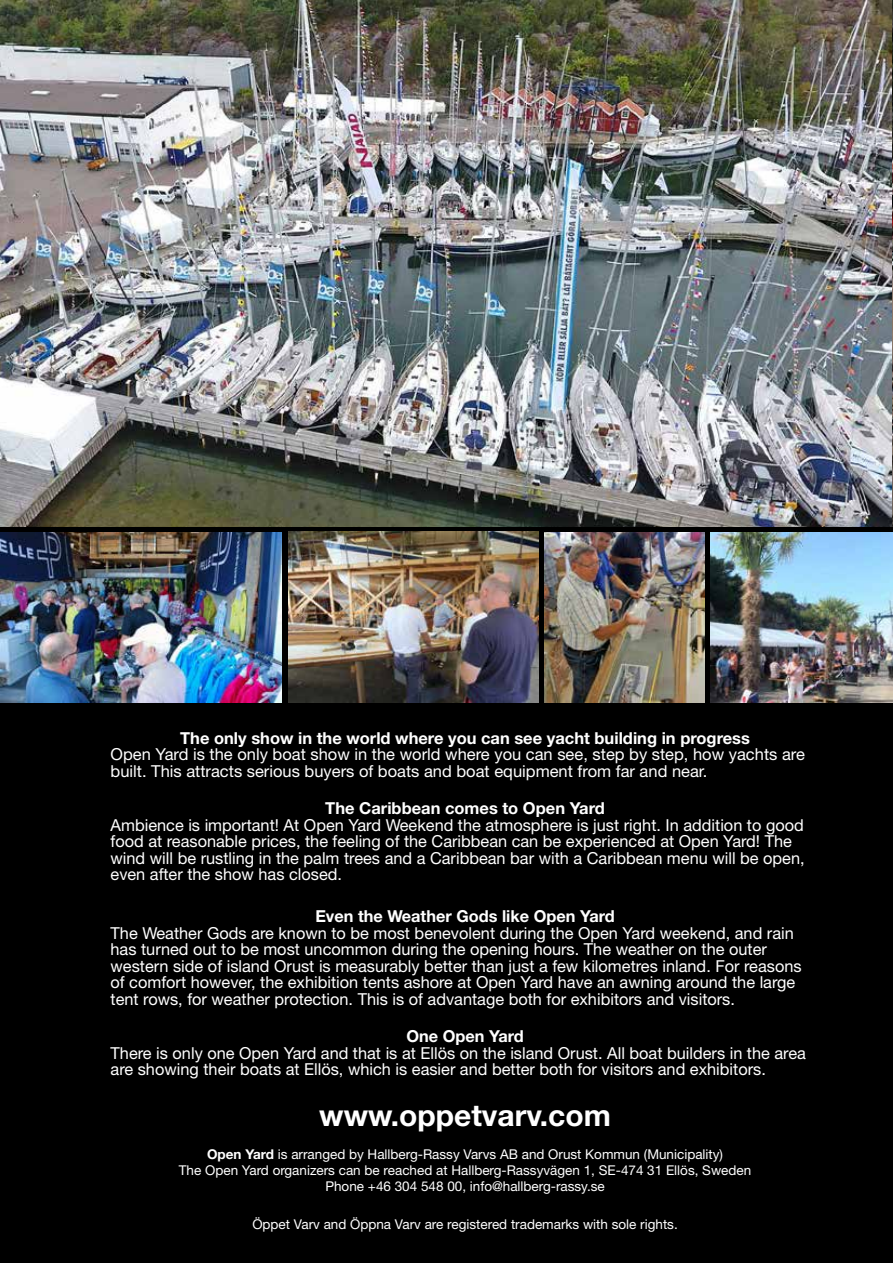
<style>
.page{position:relative;width:893px;height:1263px;background:#000}
.page>*{position:absolute;margin:0;border:0;box-sizing:border-box;transform-origin:0 0}
.t1{font:700 30px "Helvetica Neue";color:#fff}
.t2{font:16.5px/16.5px "Helvetica Neue";color:#fff}
.t3{font:700 16.5px "Helvetica Neue";color:#fff}
.t4{font:13.5px/16.2px "Helvetica Neue";color:#fff;text-align:center}
.s1{font-weight:700}
</style>
<div class="page">
<img style="left:892px;top:0;width:1px;height:526px">
<img style="left:0;top:0;width:892px;height:526px">
<img style="left:1px;top:532px;width:280px;height:170px">
<img style="left:289px;top:532px;width:249px;height:170px">
<img style="left:710px;top:532px;width:183px;height:171px">
<img style="left:544px;top:532px;width:160px;height:171px">
<p class="t3" style="left:180px;top:728px;width:571px">The only show in the world where you can see yacht building in progress</p>
<p class="t2" style="left:111px;top:746px;width:696px">Open Yard is the only boat show in the world where you can see, step by step, how yachts are built. This attracts serious buyers of boats and boat equipment from far and near.</p>
<p class="t3" style="left:325px;top:798px;width:281px">The Caribbean comes to Open Yard</p>
<p class="t2" style="left:111px;top:816px;width:696px">Ambience is important! At Open Yard Weekend the atmosphere is just right. In addition to good food at reasonable prices, the feeling of the Caribbean can be experienced at Open Yard! The wind will be rustling in the palm trees and a Caribbean bar with a Caribbean menu will be open, even after the show has closed.</p>
<p class="t3" style="left:315px;top:906px;width:301px">Even the Weather Gods like Open Yard</p>
<p class="t2" style="left:111px;top:924px;width:693px">The Weather Gods are known to be most benevolent during the Open Yard weekend, and rain has turned out to be most uncommon during the opening hours. The weather on the outer western side of island Orust is measurably better than just a few kilometres inland. For reasons of comfort however, the exhibition tents ashore at Open Yard have an awning around the large tent rows, for weather protection. This is of advantage both for exhibitors and visitors.</p>
<p class="t3" style="left:406px;top:1026px;width:119px">One Open Yard</p>
<p class="t2" style="left:111px;top:1044px;width:697px">There is only one Open Yard and that is at Ellös on the island Orust. All boat builders in the area are showing their boats at Ellös, which is easier and better both for visitors and exhibitors.</p>
<h1 class="t1" style="left:319px;top:1097px;width:293px">www.oppetvarv.com</h1>
<p class="t4" style="left:179px;top:1146px;width:574px"><span class="s1">Open Yard</span> is arranged by Hallberg-Rassy Varvs AB and Orust Kommun (Municipality)<br>The Open Yard organizers can be reached at Hallberg-Rassyvägen 1, SE-474 31 Ellös, Sweden<br>Phone +46 304 548 00, info@hallberg-rassy.se</p>
<p class="t4" style="left:252px;top:1216px;width:427px">Öppet Varv and Öppna Varv are registered trademarks with sole rights.</p>
</div>
